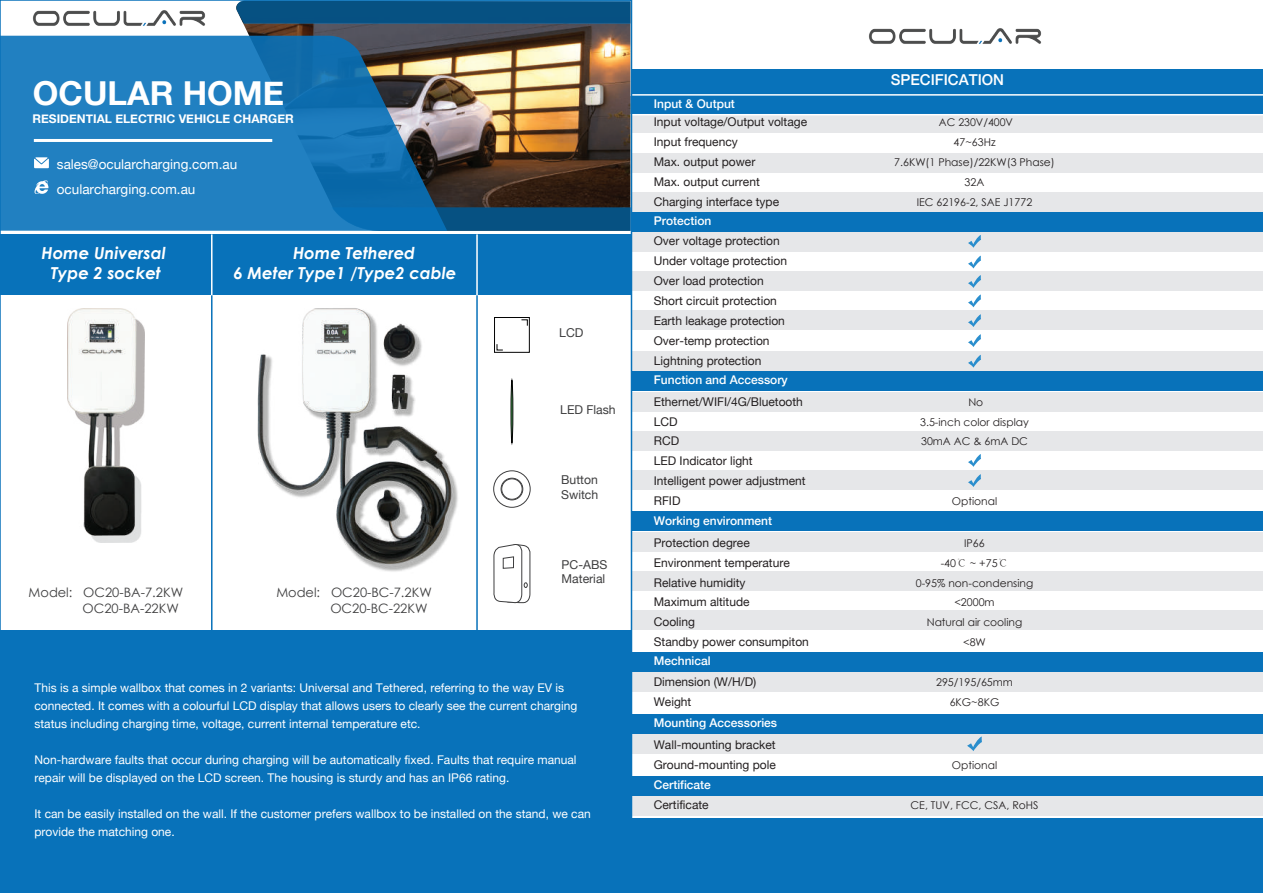
<style>
.page{position:relative;width:1263px;height:893px;background:#fff}
.page>*{position:absolute;margin:0;border:0;box-sizing:border-box;transform-origin:0 0}
.t1{font:700 33px "Helvetica Neue";color:#fff}
.t2{font:italic 700 16.5px/19.8px "Century Gothic";color:#fff;text-align:center}
.t3{font:500 15px "Helvetica Neue";color:#fff}
.t4{font:13.5px "Helvetica Neue";color:#fff}
.t5{font:12.9px/15.6px "Century Gothic";color:#3e3e3f}
.t6{font:12.3px/14.7px "Helvetica Neue";color:#3e3e3f}
.t7{font:12px/18px "Helvetica Neue";color:#fff}
.t8{font:12px/19.8px "Helvetica Neue";color:#231f20}
.t9{font:500 12px "Helvetica Neue";color:#fff}
.t10{font:700 12px "Helvetica Neue";color:#fff}
.t11{font:10.65px/19.8px "Century Gothic";color:#231f20;text-align:center}
.s1{font-family:"Adobe Song Std";font-weight:300}
</style>
<div class="page">
<div style="left:632px;top:113px;width:631px;height:20px;background:#e6e7e9"></div>
<div style="left:632px;top:153px;width:631px;height:19px;background:#e6e7e9"></div>
<div style="left:632px;top:192px;width:631px;height:20px;background:#e6e7e9"></div>
<div style="left:632px;top:232px;width:631px;height:20px;background:#e6e7e9"></div>
<div style="left:632px;top:271px;width:631px;height:20px;background:#e6e7e9"></div>
<div style="left:632px;top:310px;width:631px;height:20px;background:#e6e7e9"></div>
<div style="left:632px;top:351px;width:631px;height:20px;background:#e6e7e9"></div>
<div style="left:632px;top:392px;width:631px;height:20px;background:#e6e7e9"></div>
<div style="left:632px;top:431px;width:631px;height:20px;background:#e6e7e9"></div>
<div style="left:632px;top:470px;width:631px;height:20px;background:#e6e7e9"></div>
<div style="left:632px;top:532px;width:631px;height:20px;background:#e6e7e9"></div>
<div style="left:632px;top:571px;width:631px;height:20px;background:#e6e7e9"></div>
<div style="left:632px;top:610px;width:631px;height:20px;background:#e6e7e9"></div>
<div style="left:632px;top:672px;width:631px;height:20px;background:#e6e7e9"></div>
<div style="left:632px;top:796px;width:631px;height:20px;background:#e6e7e9"></div>
<div style="left:632px;top:734px;width:631px;height:20px;background:#e6e7e9"></div>
<div style="left:632px;top:69px;width:631px;height:26px;background:#0872ba"></div>
<div style="left:632px;top:212px;width:631px;height:19px;background:#0872ba"></div>
<svg style="left:632px;top:94px;width:631px;height:21px;background:#2582c2"></svg>
<div style="left:632px;top:511px;width:631px;height:20px;background:#0872ba"></div>
<div style="left:632px;top:652px;width:631px;height:20px;background:#0872ba"></div>
<div style="left:632px;top:714px;width:631px;height:20px;background:#0872ba"></div>
<div style="left:632px;top:776px;width:631px;height:20px;background:#0872ba"></div>
<div style="left:632px;top:371px;width:631px;height:20px;background:#0872ba"></div>
<img style="left:67px;top:309px;width:77px;height:233px">
<img style="left:234px;top:24px;width:395px;height:183px">
<svg style="left:3px;top:36px;width:444px;height:195px;background:#2579b1"></svg>
<div style="left:236px;top:3px;width:393px;height:21px;background:#065182"></div>
<svg style="left:332px;top:207px;width:297px;height:24px;background:#085c93"></svg>
<hr style="left:34px;top:139px;width:238px;height:3px;background:#fff">
<img style="left:33px;top:10px;width:173px;height:16px">
<img style="left:869px;top:28px;width:173px;height:16px">
<img style="left:257px;top:308px;width:201px;height:264px">
<div style="left:0;top:234px;width:631px;height:61px;background:#0872ba"></div>
<div style="left:0;top:631px;width:632px;height:262px;background:#0872ba"></div>
<div style="left:494px;top:317px;width:36px;height:36px;border:1px solid #030303"></div>
<svg style="left:496px;top:344px;width:7px;height:7px"></svg>
<svg style="left:521px;top:319px;width:7px;height:7px"></svg>
<div style="left:511px;top:380px;width:2px;height:63px;border:1px solid #030303;border-radius:50%"></div>
<svg style="left:494px;top:471px;width:36px;height:36px"></svg>
<div style="left:493px;top:471px;width:37px;height:36px;border:1px solid #3e3e3f;border-radius:50%"></div>
<div style="left:501px;top:478px;width:22px;height:22px;background:#4e4e4f;border-radius:50%"></div>
<div style="left:501px;top:478px;width:22px;height:22px;border:1px solid #3e3e3f;border-radius:50%"></div>
<div style="left:502px;top:479px;width:20px;height:20px;background:#fff;border-radius:50%"></div>
<div style="left:501px;top:479px;width:21px;height:20px;border:1px solid #3e3e3f;border-radius:50%"></div>
<svg style="left:493px;top:544px;width:37px;height:59px"></svg>
<hr style="left:211px;top:295px;width:2px;height:336px;background:#0872ba">
<hr style="left:476px;top:295px;width:2px;height:336px;background:#0872ba">
<hr style="left:211px;top:234px;width:2px;height:61px;background:#fff">
<hr style="left:476px;top:234px;width:2px;height:61px;background:#fff">
<svg style="left:35px;top:180px;width:13px;height:14px"></svg>
<svg style="left:34px;top:157px;width:15px;height:11px"></svg>
<div style="left:632px;top:819px;width:631px;height:74px;background:#0872ba"></div>
<svg style="left:967px;top:736px;width:15px;height:15px"></svg>
<svg style="left:968px;top:474px;width:13px;height:13px"></svg>
<svg style="left:968px;top:454px;width:13px;height:13px"></svg>
<svg style="left:968px;top:355px;width:13px;height:13px"></svg>
<svg style="left:968px;top:334px;width:13px;height:13px"></svg>
<svg style="left:968px;top:314px;width:13px;height:13px"></svg>
<svg style="left:968px;top:294px;width:13px;height:13px"></svg>
<svg style="left:968px;top:275px;width:13px;height:13px"></svg>
<svg style="left:968px;top:256px;width:13px;height:12px"></svg>
<svg style="left:968px;top:235px;width:13px;height:13px"></svg>
<h1 class="t1" style="left:33px;top:67px;width:253px">OCULAR HOME</h1>
<p class="t10" style="left:33px;top:110px;width:263px">RESIDENTIAL ELECTRIC VEHICLE CHARGER</p>
<p class="t4" style="left:57px;top:154px;width:182px">sales@ocularcharging.com.au</p>
<p class="t4" style="left:57px;top:179px;width:140px">ocularcharging.com.au</p>
<h2 class="t2" style="left:42px;top:243px;width:126px">Home Universal<br>Type 2 socket</h2>
<h2 class="t2" style="left:233px;top:243px;width:224px;text-align:left;text-indent:60px">Home Tethered<br>6 Meter Type1 /Type2 cable</h2>
<p class="t5" style="left:83px;top:585px;width:102px;text-indent:-54px">Model: OC20-BA-7.2KW<br>OC20-BA-22KW</p>
<p class="t5" style="left:330px;top:585px;width:103px;text-indent:-54px">Model: OC20-BC-7.2KW<br>OC20-BC-22KW</p>
<p class="t6" style="left:559px;top:326px;width:26px">LCD</p>
<p class="t6" style="left:560px;top:403px;width:57px">LED Flash</p>
<p class="t6" style="left:561px;top:473px;width:39px">Button<br>Switch</p>
<p class="t6" style="left:562px;top:557px;width:47px">PC-ABS<br>Material</p>
<p class="t7" style="left:34px;top:679px;width:544px">This is a simple wallbox that comes in 2 variants: Universal and Tethered, referring to the way EV is connected. It comes with a colourful LCD display that allows users to clearly see the current charging status including charging time, voltage, current internal temperature etc.</p>
<p class="t7" style="left:34px;top:751px;width:544px">Non-hardware faults that occur during charging will be automatically fixed. Faults that require manual repair will be displayed on the LCD screen. The housing is sturdy and has an IP66 rating.</p>
<p class="t7" style="left:34px;top:805px;width:558px">It can be easily installed on the wall. If the customer prefers wallbox to be installed on the stand, we can provide the matching one.</p>
<p class="t9" style="left:654px;top:94px;width:83px">Input &amp; Output</p>
<p class="t8" style="left:654px;top:113px;width:155px">Input voltage/Output voltage<br>Input frequency<br>Max. output power<br>Max. output current<br>Charging interface type</p>
<p class="t9" style="left:654px;top:211px;width:59px">Protection</p>
<p class="t8" style="left:654px;top:232px;width:135px">Over voltage protection<br>Under voltage protection<br>Over load protection<br>Short circuit protection<br>Earth leakage protection<br>Over-temp protection<br>Lightning protection</p>
<p class="t9" style="left:654px;top:370px;width:136px">Function and Accessory</p>
<p class="t8" style="left:654px;top:392px;width:153px">Ethernet/WIFI/4G/Bluetooth<br>LCD<br>RCD<br>LED Indicator light<br>Intelligent power adjustment<br>RFID</p>
<p class="t9" style="left:654px;top:511px;width:120px">Working environment</p>
<p class="t8" style="left:654px;top:533px;width:157px">Protection degree<br>Environment temperature<br>Relative humidity<br>Maximum altitude<br>Cooling<br>Standby power consumpiton</p>
<p class="t9" style="left:654px;top:651px;width:58px">Mechnical</p>
<p class="t8" style="left:654px;top:673px;width:104px">Dimension (W/H/D)<br>Weight</p>
<p class="t9" style="left:654px;top:713px;width:125px">Mounting Accessories</p>
<p class="t8" style="left:654px;top:736px;width:124px">Wall-mounting bracket<br>Ground-mounting pole</p>
<p class="t9" style="left:654px;top:775px;width:59px">Certificate</p>
<p class="t8" style="left:654px;top:795px;width:56px">Certificate</p>
<p class="t3" style="left:891px;top:68px;width:115px">SPECIFICATION</p>
<p class="t11" style="left:894px;top:112px;width:162px">AC 230V/400V<br>47~63Hz<br>7.6KW(1 Phase)/22KW(3 Phase)<br>32A<br>IEC 62196-2, SAE J1772</p>
<p class="t11" style="left:920px;top:392px;width:110px">No<br>3.5-inch color display<br>30mA AC &amp; 6mA DC</p>
<p class="t11" style="left:952px;top:491px;width:47px">Optional</p>
<p class="t11" style="left:916px;top:533px;width:119px">IP66<br>-40<span class="s1">℃</span> ~ +75<span class="s1">℃<br></span>0-95% non-condensing &lt;2000m<br>Natural air cooling &lt;8W</p>
<p class="t11" style="left:936px;top:672px;width:78px">295/195/65mm<br>6KG~8KG</p>
<p class="t11" style="left:952px;top:755px;width:47px">Optional</p>
<p class="t11" style="left:910px;top:795px;width:129px">CE, TUV, FCC, CSA, RoHS</p>
</div>
